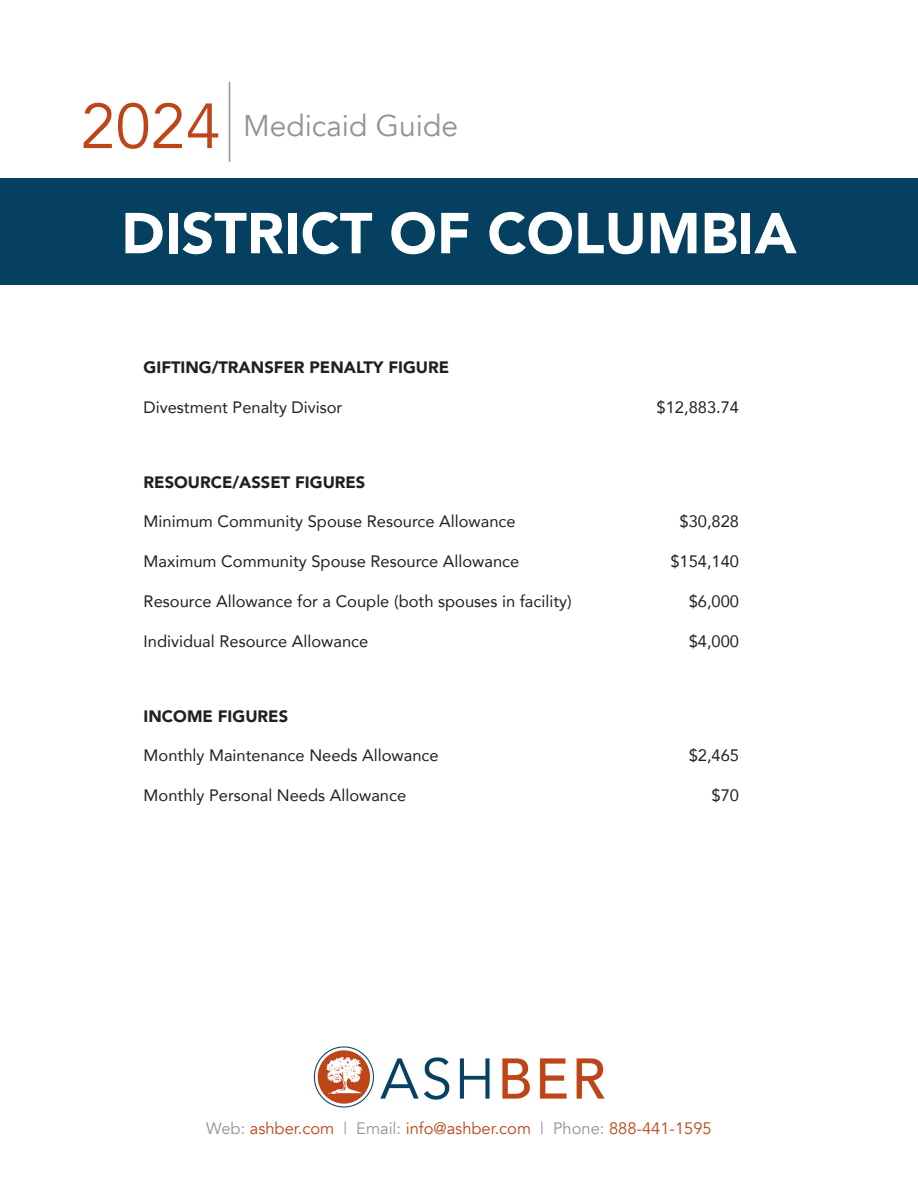
<style>
.page{position:relative;width:918px;height:1188px;background:#fff}
.page>*{position:absolute;margin:0;border:0;box-sizing:border-box;transform-origin:0 0}
.t1{font:63px "Avenir";color:#bd4517}
.t2{font:900 57px "Avenir";color:#fff}
.t3{font:30px "Avenir";color:#919494}
.t4{font:16.5px "Avenir";color:#231f20}
.t5{font:900 16.5px "Avenir";color:#231f20}
.t6{font:16.5px "Avenir";color:#bd4517}
.s1{color:#919494}
</style>
<div class="page">
<div style="left:0;top:178px;width:918px;height:107px;background:#054061"></div>
<img style="left:313px;top:1046px;width:292px;height:62px">
<hr style="left:229px;top:82px;width:1px;height:80px;background:#919494">
<p class="t1" style="left:81px;top:89px;width:142px">2024</p>
<p class="t3" style="left:243px;top:108px;width:217px">Medicaid Guide</p>
<p class="t2" style="left:121px;top:185px;width:677px">DISTRICT OF COLUMBIA</p>
<p class="t5" style="left:144px;top:353px;width:307px">GIFTING/TRANSFER PENALTY FIGURE</p>
<p class="t4" style="left:144px;top:394px;width:200px">Divestment Penalty Divisor</p>
<p class="t4" style="left:657px;top:394px;width:84px">$12,883.74</p>
<p class="t5" style="left:144px;top:468px;width:223px">RESOURCE/ASSET FIGURES</p>
<p class="t4" style="left:144px;top:508px;width:374px">Minimum Community Spouse Resource Allowance</p>
<p class="t4" style="left:680px;top:508px;width:61px">$30,828</p>
<p class="t4" style="left:144px;top:548px;width:377px">Maximum Community Spouse Resource Allowance</p>
<p class="t4" style="left:670px;top:548px;width:70px">$154,140</p>
<p class="t4" style="left:144px;top:588px;width:430px">Resource Allowance for a Couple (both spouses in facility)</p>
<p class="t4" style="left:689px;top:588px;width:52px">$6,000</p>
<p class="t4" style="left:144px;top:628px;width:226px">Individual Resource Allowance</p>
<p class="t4" style="left:689px;top:628px;width:52px">$4,000</p>
<p class="t5" style="left:144px;top:702px;width:146px">INCOME FIGURES</p>
<p class="t4" style="left:144px;top:742px;width:297px">Monthly Maintenance Needs Allowance</p>
<p class="t4" style="left:689px;top:742px;width:52px">$2,465</p>
<p class="t4" style="left:144px;top:782px;width:264px">Monthly Personal Needs Allowance</p>
<p class="t4" style="left:712px;top:782px;width:29px">$70</p>
<p class="t6" style="left:206px;top:1119px;width:507px"><span class="s1">Web:</span> ashber.com <span class="s1">| Email:</span> info@ashber.com <span class="s1">| Phone:</span> 888-441-1595</p>
</div>
